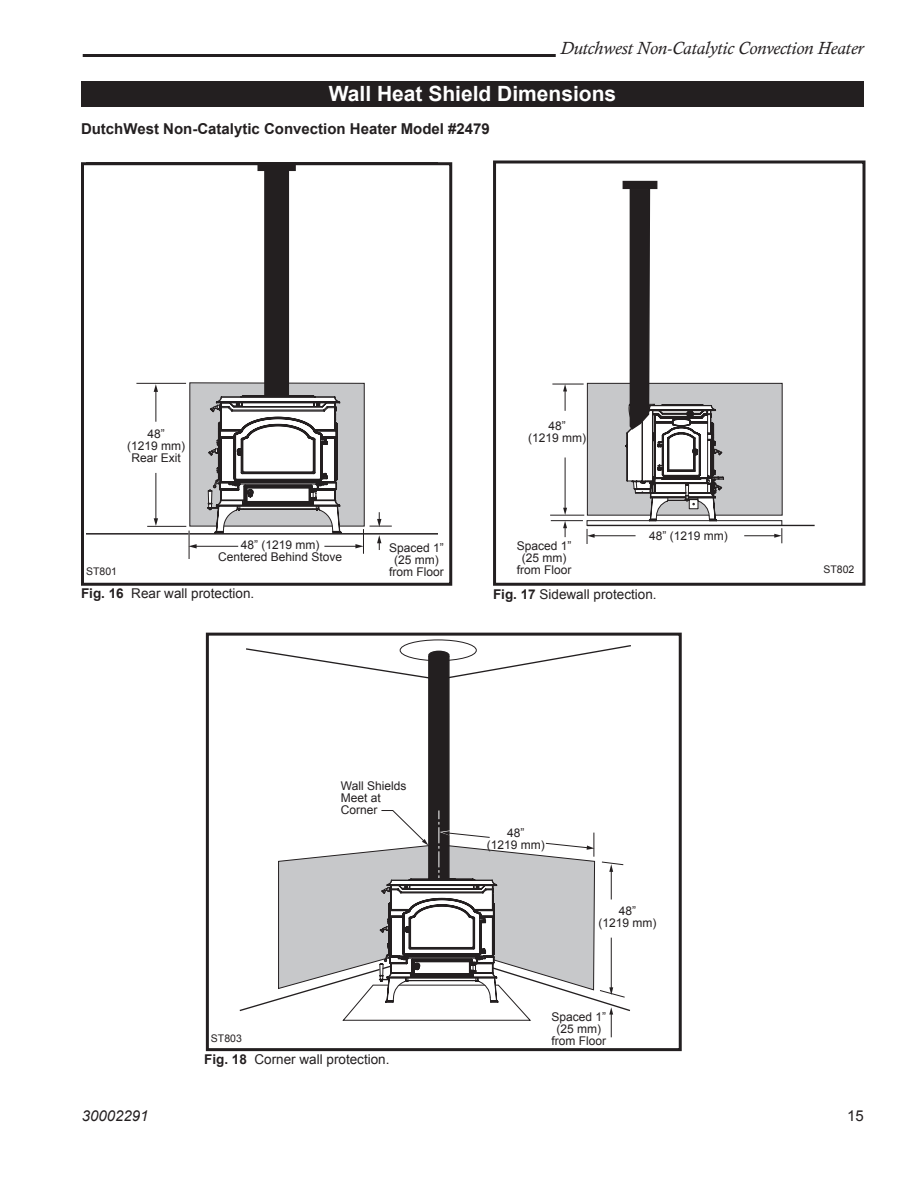
<style>
.page{position:relative;width:918px;height:1188px;background:#fff}
.page>*{position:absolute;margin:0;border:0;box-sizing:border-box;transform-origin:0 0}
.t1{font:700 21px "Arial";color:#fff}
.t2{font:italic 18px "Calisto";color:#231f20}
.t3{font:700 15px "Arial";color:#231f20}
.t4{font:italic 15px "Arial";color:#231f20}
.t5{font:15px "Arial";color:#231f20}
.t6{font:13.5px "Arial";color:#231f20}
.t7{font:12px/12px "Arial";color:#231f20;text-align:center}
.t8{font:10.5px "Arial";color:#231f20}
.s1{font-weight:700}
</style>
<div class="page">
<hr style="left:83px;top:54px;width:473px;height:3px;background:#231f20">
<div style="left:81px;top:81px;width:783px;height:25px;background:#231f20"></div>
<hr style="left:587px;top:525px;width:228px;height:1px;background:#231f20">
<hr style="left:552px;top:384px;width:32px;height:1px;background:#231f20">
<hr style="left:550px;top:515px;width:34px;height:1px;background:#231f20">
<hr style="left:551px;top:520px;width:32px;height:1px;background:#231f20">
<svg style="left:563px;top:521px;width:4px;height:16px"></svg>
<hr style="left:565px;top:457px;width:1px;height:52px;background:#231f20">
<svg style="left:563px;top:384px;width:4px;height:27px"></svg>
<svg style="left:563px;top:508px;width:4px;height:7px"></svg>
<svg style="left:586px;top:181px;width:197px;height:363px"></svg>
<div style="left:493px;top:160px;width:373px;height:426px;border:3px solid #231f20"></div>
<div style="left:400px;top:640px;width:76px;height:21px;border:1px solid #231f20;border-radius:50%"></div>
<svg style="left:240px;top:644px;width:391px;height:368px"></svg>
<svg style="left:342px;top:655px;width:283px;height:382px"></svg>
<div style="left:206px;top:633px;width:476px;height:418px;border:3px solid #231f20"></div>
<hr style="left:87px;top:533px;width:351px;height:2px;background:#231f20">
<hr style="left:136px;top:383px;width:50px;height:1px;background:#231f20">
<hr style="left:156px;top:473px;width:1px;height:47px;background:#231f20">
<hr style="left:156px;top:390px;width:1px;height:32px;background:#231f20">
<svg style="left:154px;top:518px;width:4px;height:8px"></svg>
<svg style="left:154px;top:384px;width:4px;height:8px"></svg>
<hr style="left:147px;top:526px;width:39px;height:1px;background:#231f20">
<svg style="left:188px;top:166px;width:204px;height:393px"></svg>
<div style="left:81px;top:162px;width:371px;height:424px;border:3px solid #231f20"></div>
<h2 class="t2" style="left:561px;top:38px;width:305px">Dutchwest Non-Catalytic Convection Heater</h2>
<h1 class="t1" style="left:329px;top:82px;width:289px">Wall Heat Shield Dimensions</h1>
<p class="t3" style="left:81px;top:121px;width:410px">DutchWest Non-Catalytic Convection Heater Model #2479</p>
<p class="t7" style="left:127px;top:428px;width:60px">48”<br>(1219 mm)<br>Rear Exit</p>
<p class="t7" style="left:218px;top:539px;width:126px">48” (1219 mm)<br>Centered Behind Stove</p>
<p class="t6" style="left:81px;top:586px;width:175px"><span class="s1">Fig. 16</span> Rear wall protection.</p>
<p class="t8" style="left:86px;top:565px;width:32px">ST801</p>
<p class="t7" style="left:389px;top:542px;width:56px">Spaced 1” (25 mm) from Floor</p>
<p class="t7" style="left:528px;top:420px;width:60px">48”<br>(1219 mm)</p>
<p class="t7" style="left:517px;top:540px;width:56px">Spaced 1” (25 mm) from Floor</p>
<p class="t7" style="left:649px;top:530px;width:80px">48” (1219 mm)</p>
<p class="t6" style="left:493px;top:587px;width:165px"><span class="s1">Fig. 17</span> Sidewall protection.</p>
<p class="t7" style="left:341px;top:780px;width:67px;text-align:left">Wall Shields<br>Meet at<br>Corner</p>
<p class="t7" style="left:487px;top:827px;width:60px">48”<br>(1219 mm)</p>
<p class="t7" style="left:598px;top:905px;width:60px">48”<br>(1219 mm)</p>
<p class="t4" style="left:82px;top:1107px;width:68px">30002291</p>
<p class="t7" style="left:551px;top:1011px;width:56px">Spaced 1” (25 mm)</p>
<p class="t8" style="left:211px;top:1032px;width:32px">ST803</p>
<p class="t7" style="left:552px;top:1035px;width:56px">from Floor</p>
<p class="t6" style="left:204px;top:1052px;width:187px"><span class="s1">Fig. 18</span> Corner wall protection.</p>
<p class="t8" style="left:824px;top:564px;width:32px">ST802</p>
<p class="t5" style="left:847px;top:1107px;width:18px">15</p>
</div>
